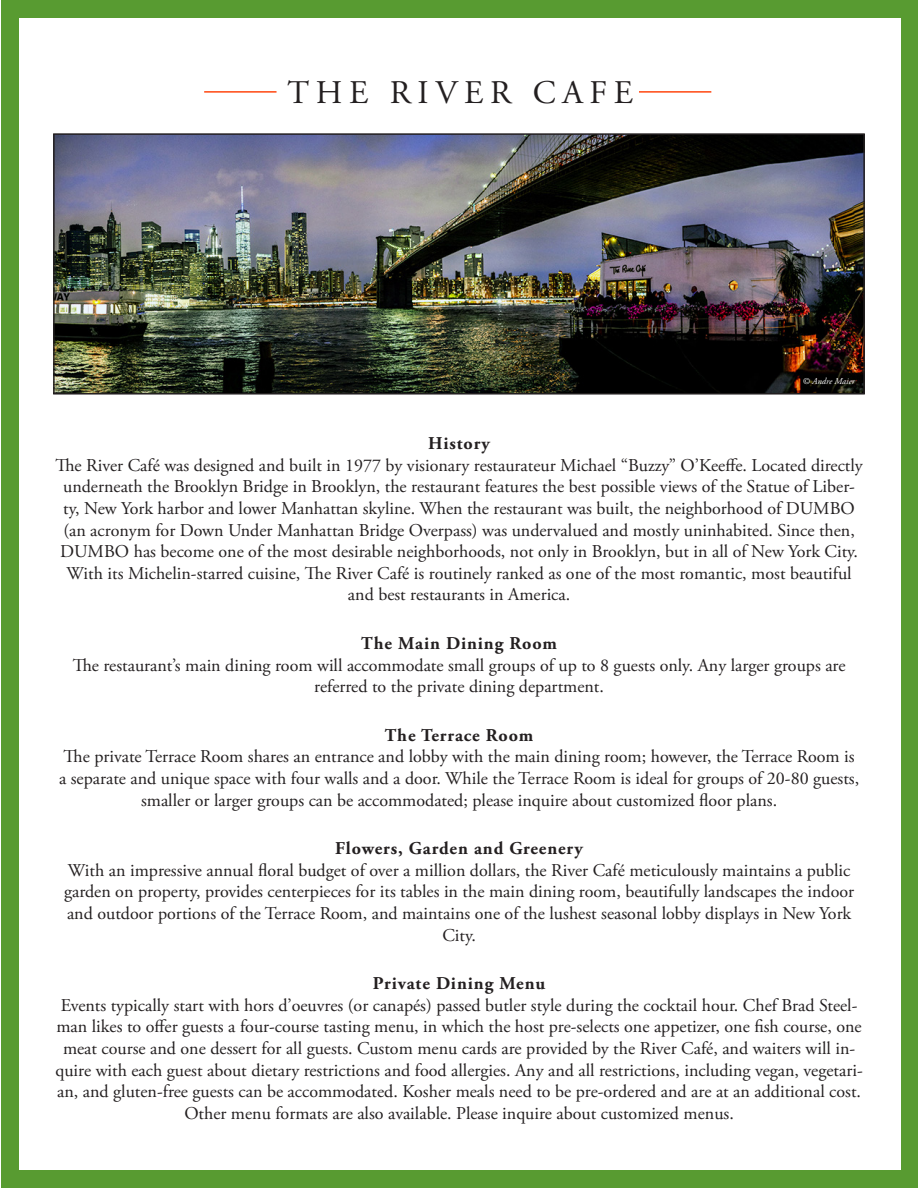
<style>
.page{position:relative;width:918px;height:1188px;background:#fff}
.page>*{position:absolute;margin:0;border:0;box-sizing:border-box;transform-origin:0 0}
.t1{font:33px "Adobe Garamond Pro";letter-spacing:.2em;color:#231f20}
.t2{font:18px/21.6px "Adobe Garamond Pro";color:#231f20;text-align:center}
.t3{font:700 18px "Adobe Garamond Pro";letter-spacing:.05em;color:#231f20}
.t4{font:italic 9px "Adobe Garamond Pro";color:#fff}
</style>
<div class="page">
<div style="left:1px;top:0;width:917px;height:1188px;background:#589b31"></div>
<div style="left:19px;top:18px;width:882px;height:1152px;background:#fff"></div>
<hr style="left:639px;top:91px;width:72px;height:2px;background:#ff460f">
<hr style="left:204px;top:91px;width:73px;height:2px;background:#ff460f">
<img style="left:56px;top:136px;width:806px;height:256px">
<div style="left:53px;top:133px;width:812px;height:262px;border:2px solid #231f20"></div>
<p class="t1" style="left:287px;top:73px;width:347px">THE RIVER CAFE</p>
<p class="t4" style="left:803px;top:375px;width:54px">© Andre Maier</p>
<p class="t3" style="left:428px;top:433px;width:63px">History</p>
<p class="t2" style="left:55px;top:455px;width:809px">The River Café was designed and built in 1977 by visionary restaurateur Michael “Buzzy” O’Keeffe. Located directly underneath the Brooklyn Bridge in Brooklyn, the restaurant features the best possible views of the Statue of Liber&shy;ty, New York harbor and lower Manhattan skyline. When the restaurant was built, the neighborhood of DUMBO (an acronym for Down Under Manhattan Bridge Overpass) was undervalued and mostly uninhabited. Since then, DUMBO has become one of the most desirable neighborhoods, not only in Brooklyn, but in all of New York City.<br>With its Michelin-starred cuisine, The River Café is routinely ranked as one of the most romantic, most beautiful and best restaurants in America.</p>
<p class="t3" style="left:361px;top:633px;width:197px">The Main Dining Room</p>
<p class="t2" style="left:73px;top:655px;width:774px">The restaurant’s main dining room will accommodate small groups of up to 8 guests only. Any larger groups are referred to the private dining department.</p>
<p class="t3" style="left:385px;top:725px;width:150px">The Terrace Room</p>
<p class="t2" style="left:59px;top:747px;width:802px">The private Terrace Room shares an entrance and lobby with the main dining room; however, the Terrace Room is a separate and unique space with four walls and a door. While the Terrace Room is ideal for groups of 20-80 guests, smaller or larger groups can be accommodated; please inquire about customized floor plans.</p>
<p class="t3" style="left:335px;top:838px;width:249px">Flowers, Garden and Greenery</p>
<p class="t2" style="left:64px;top:860px;width:792px">With an impressive annual floral budget of over a million dollars, the River Café meticulously maintains a public garden on property, provides centerpieces for its tables in the main dining room, beautifully landscapes the indoor and outdoor portions of the Terrace Room, and maintains one of the lushest seasonal lobby displays in New York City.</p>
<p class="t3" style="left:373px;top:973px;width:174px">Private Dining Menu</p>
<p class="t2" style="left:55px;top:995px;width:809px">Events typically start with hors d’oeuvres (or canapés) passed butler style during the cocktail hour. Chef Brad Steel&shy;man likes to offer guests a four-course tasting menu, in which the host pre-selects one appetizer, one fish course, one meat course and one dessert for all guests. Custom menu cards are provided by the River Café, and waiters will in&shy;quire with each guest about dietary restrictions and food allergies. Any and all restrictions, including vegan, vegetari&shy;an, and gluten-free guests can be accommodated. Kosher meals need to be pre-ordered and are at an additional cost.<br>Other menu formats are also available. Please inquire about customized menus.</p>
</div>
